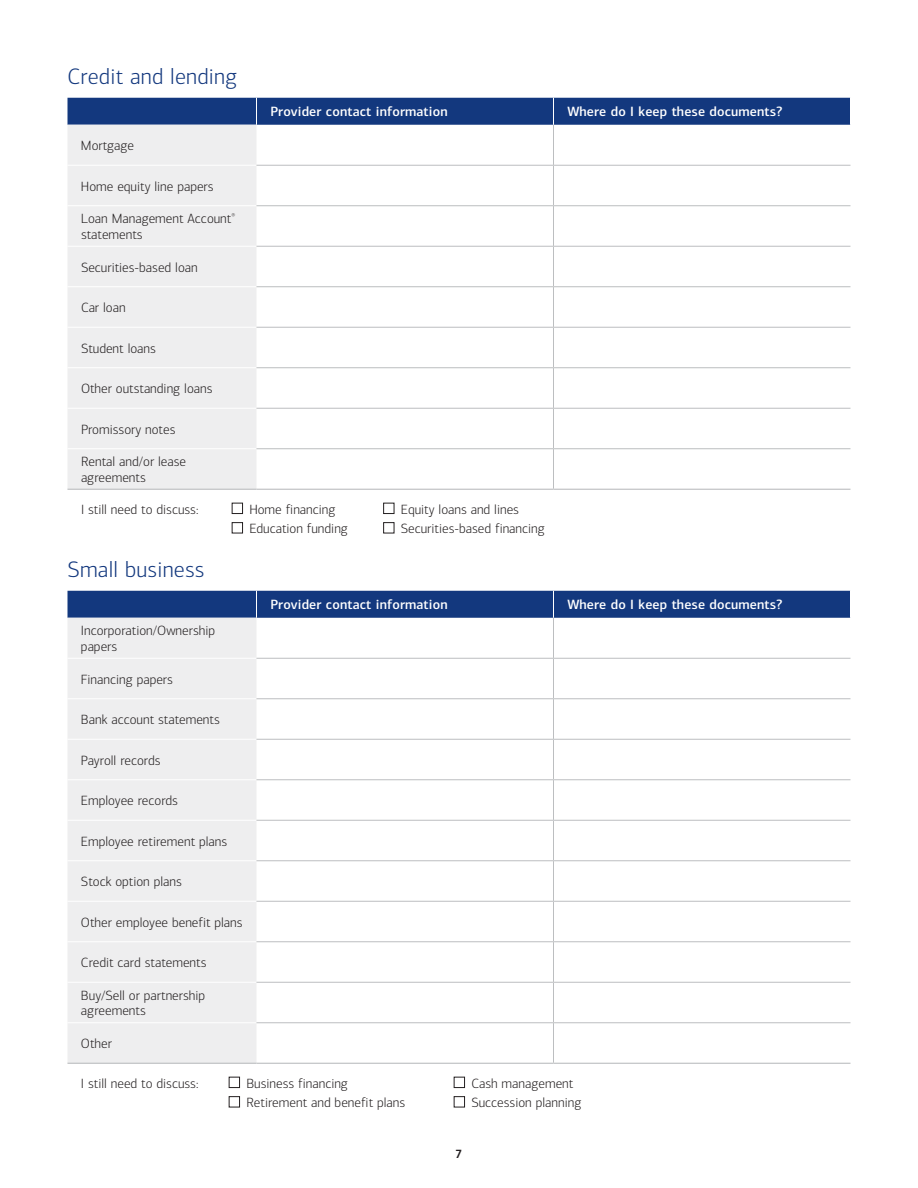
<style>
.page{position:relative;width:918px;height:1188px;background:#fff}
.page>*{position:absolute;margin:0;border:0;box-sizing:border-box;transform-origin:0 0}
.t1{font:300 22.5px "Connections";letter-spacing:.01em;color:#13387e}
.t2{font:300 13.5px/15.8px "Connections";color:#231f20}
.t3{font:500 13.5px "Connections";letter-spacing:.01em;color:#fff}
.t4{font:700 12px "Connections";color:#231f20}
</style>
<div class="page">
<div style="left:68px;top:125px;width:188px;height:364px;background:#eeeeef"></div>
<hr style="left:68px;top:165px;width:188px;height:1px;background:#fff">
<hr style="left:68px;top:205px;width:188px;height:1px;background:#fff">
<hr style="left:68px;top:246px;width:188px;height:1px;background:#fff">
<hr style="left:68px;top:286px;width:188px;height:1px;background:#fff">
<hr style="left:68px;top:327px;width:188px;height:1px;background:#fff">
<hr style="left:68px;top:367px;width:188px;height:1px;background:#fff">
<hr style="left:68px;top:408px;width:188px;height:1px;background:#fff">
<hr style="left:68px;top:448px;width:188px;height:1px;background:#fff">
<hr style="left:553px;top:125px;width:1px;height:40px;background:#bcbec0">
<hr style="left:256px;top:165px;width:298px;height:1px;background:#bcbec0">
<hr style="left:554px;top:165px;width:296px;height:1px;background:#bcbec0">
<hr style="left:553px;top:166px;width:1px;height:39px;background:#bcbec0">
<hr style="left:256px;top:205px;width:298px;height:1px;background:#bcbec0">
<hr style="left:554px;top:205px;width:296px;height:1px;background:#bcbec0">
<hr style="left:553px;top:206px;width:1px;height:40px;background:#bcbec0">
<hr style="left:256px;top:246px;width:298px;height:1px;background:#bcbec0">
<hr style="left:554px;top:246px;width:296px;height:1px;background:#bcbec0">
<hr style="left:553px;top:247px;width:1px;height:39px;background:#bcbec0">
<hr style="left:256px;top:286px;width:298px;height:1px;background:#bcbec0">
<hr style="left:554px;top:286px;width:296px;height:1px;background:#bcbec0">
<hr style="left:553px;top:287px;width:1px;height:40px;background:#bcbec0">
<hr style="left:256px;top:327px;width:298px;height:1px;background:#bcbec0">
<hr style="left:554px;top:327px;width:296px;height:1px;background:#bcbec0">
<hr style="left:553px;top:328px;width:1px;height:39px;background:#bcbec0">
<hr style="left:256px;top:367px;width:298px;height:1px;background:#bcbec0">
<hr style="left:554px;top:367px;width:296px;height:1px;background:#bcbec0">
<hr style="left:553px;top:368px;width:1px;height:40px;background:#bcbec0">
<hr style="left:256px;top:408px;width:298px;height:1px;background:#bcbec0">
<hr style="left:554px;top:408px;width:296px;height:1px;background:#bcbec0">
<hr style="left:553px;top:409px;width:1px;height:39px;background:#bcbec0">
<hr style="left:256px;top:448px;width:298px;height:1px;background:#bcbec0">
<hr style="left:554px;top:448px;width:296px;height:1px;background:#bcbec0">
<hr style="left:553px;top:449px;width:1px;height:40px;background:#bcbec0">
<hr style="left:68px;top:489px;width:188px;height:1px;background:#bcbec0">
<hr style="left:256px;top:489px;width:298px;height:1px;background:#bcbec0">
<hr style="left:554px;top:489px;width:296px;height:1px;background:#bcbec0">
<div style="left:68px;top:98px;width:783px;height:27px;background:#13387e"></div>
<div style="left:232px;top:503px;width:11px;height:11px;border:1px solid #231f20"></div>
<div style="left:383px;top:503px;width:11px;height:11px;border:1px solid #231f20"></div>
<div style="left:232px;top:522px;width:11px;height:11px;border:1px solid #231f20"></div>
<div style="left:383px;top:522px;width:11px;height:11px;border:1px solid #231f20"></div>
<div style="left:68px;top:618px;width:188px;height:445px;background:#eeeeef"></div>
<hr style="left:68px;top:658px;width:188px;height:1px;background:#fff">
<hr style="left:68px;top:698px;width:188px;height:1px;background:#fff">
<hr style="left:68px;top:739px;width:188px;height:1px;background:#fff">
<hr style="left:68px;top:779px;width:188px;height:1px;background:#fff">
<hr style="left:68px;top:820px;width:188px;height:1px;background:#fff">
<hr style="left:68px;top:860px;width:188px;height:1px;background:#fff">
<hr style="left:68px;top:901px;width:188px;height:1px;background:#fff">
<hr style="left:68px;top:941px;width:188px;height:1px;background:#fff">
<hr style="left:68px;top:982px;width:188px;height:1px;background:#fff">
<hr style="left:68px;top:1022px;width:188px;height:1px;background:#fff">
<div style="left:68px;top:591px;width:783px;height:27px;background:#13387e"></div>
<hr style="left:553px;top:618px;width:1px;height:40px;background:#bcbec0">
<hr style="left:256px;top:658px;width:298px;height:1px;background:#bcbec0">
<hr style="left:554px;top:658px;width:296px;height:1px;background:#bcbec0">
<hr style="left:553px;top:659px;width:1px;height:39px;background:#bcbec0">
<hr style="left:256px;top:698px;width:298px;height:1px;background:#bcbec0">
<hr style="left:554px;top:698px;width:296px;height:1px;background:#bcbec0">
<hr style="left:553px;top:699px;width:1px;height:40px;background:#bcbec0">
<hr style="left:256px;top:739px;width:298px;height:1px;background:#bcbec0">
<hr style="left:554px;top:739px;width:296px;height:1px;background:#bcbec0">
<hr style="left:553px;top:740px;width:1px;height:39px;background:#bcbec0">
<hr style="left:256px;top:779px;width:298px;height:1px;background:#bcbec0">
<hr style="left:554px;top:779px;width:296px;height:1px;background:#bcbec0">
<hr style="left:553px;top:780px;width:1px;height:40px;background:#bcbec0">
<hr style="left:256px;top:820px;width:298px;height:1px;background:#bcbec0">
<hr style="left:554px;top:820px;width:296px;height:1px;background:#bcbec0">
<hr style="left:553px;top:821px;width:1px;height:39px;background:#bcbec0">
<hr style="left:256px;top:860px;width:298px;height:1px;background:#bcbec0">
<hr style="left:554px;top:860px;width:296px;height:1px;background:#bcbec0">
<hr style="left:553px;top:861px;width:1px;height:40px;background:#bcbec0">
<hr style="left:256px;top:901px;width:298px;height:1px;background:#bcbec0">
<hr style="left:554px;top:901px;width:296px;height:1px;background:#bcbec0">
<hr style="left:553px;top:902px;width:1px;height:39px;background:#bcbec0">
<hr style="left:256px;top:941px;width:298px;height:1px;background:#bcbec0">
<hr style="left:554px;top:941px;width:296px;height:1px;background:#bcbec0">
<hr style="left:553px;top:942px;width:1px;height:40px;background:#bcbec0">
<hr style="left:256px;top:982px;width:298px;height:1px;background:#bcbec0">
<hr style="left:554px;top:982px;width:296px;height:1px;background:#bcbec0">
<hr style="left:553px;top:983px;width:1px;height:39px;background:#bcbec0">
<hr style="left:256px;top:1022px;width:298px;height:1px;background:#bcbec0">
<hr style="left:554px;top:1022px;width:296px;height:1px;background:#bcbec0">
<hr style="left:553px;top:1023px;width:1px;height:40px;background:#bcbec0">
<hr style="left:68px;top:1063px;width:188px;height:1px;background:#bcbec0">
<hr style="left:256px;top:1063px;width:298px;height:1px;background:#bcbec0">
<hr style="left:554px;top:1063px;width:296px;height:1px;background:#bcbec0">
<div style="left:229px;top:1077px;width:11px;height:11px;border:1px solid #231f20"></div>
<div style="left:454px;top:1077px;width:11px;height:11px;border:1px solid #231f20"></div>
<div style="left:229px;top:1096px;width:11px;height:11px;border:1px solid #231f20"></div>
<div style="left:454px;top:1096px;width:11px;height:11px;border:1px solid #231f20"></div>
<h1 class="t1" style="left:68px;top:64px;width:171px">Credit and lending</h1>
<p class="t3" style="left:270px;top:104px;width:179px">Provider contact information</p>
<p class="t3" style="left:567px;top:104px;width:217px">Where do I keep these documents?</p>
<p class="t2" style="left:81px;top:138px;width:55px">Mortgage</p>
<p class="t2" style="left:81px;top:178px;width:134px">Home equity line papers</p>
<p class="t2" style="left:81px;top:211px;width:156px">Loan Management Account<sup>® </sup>statements</p>
<p class="t2" style="left:81px;top:259px;width:118px">Securities-based loan</p>
<p class="t2" style="left:81px;top:300px;width:46px">Car loan</p>
<p class="t2" style="left:81px;top:340px;width:76px">Student loans</p>
<p class="t2" style="left:81px;top:381px;width:133px">Other outstanding loans</p>
<p class="t2" style="left:81px;top:421px;width:96px">Promissory notes</p>
<p class="t2" style="left:81px;top:454px;width:107px">Rental and/or lease agreements</p>
<p class="t2" style="left:81px;top:502px;width:119px">I still need to discuss:</p>
<p class="t2" style="left:249px;top:502px;width:88px">Home financing</p>
<p class="t2" style="left:401px;top:502px;width:120px">Equity loans and lines</p>
<p class="t2" style="left:249px;top:521px;width:100px">Education funding</p>
<p class="t2" style="left:401px;top:521px;width:146px">Securities-based financing</p>
<h1 class="t1" style="left:68px;top:557px;width:139px">Small business</h1>
<p class="t3" style="left:270px;top:597px;width:179px">Provider contact information</p>
<p class="t3" style="left:567px;top:597px;width:217px">Where do I keep these documents?</p>
<p class="t2" style="left:81px;top:623px;width:136px">Incorporation/Ownership papers</p>
<p class="t2" style="left:81px;top:671px;width:93px">Financing papers</p>
<p class="t2" style="left:81px;top:712px;width:140px">Bank account statements</p>
<p class="t2" style="left:81px;top:752px;width:81px">Payroll records</p>
<p class="t2" style="left:81px;top:793px;width:99px">Employee records</p>
<p class="t2" style="left:81px;top:833px;width:148px">Employee retirement plans</p>
<p class="t2" style="left:81px;top:874px;width:102px">Stock option plans</p>
<p class="t2" style="left:81px;top:914px;width:163px">Other employee benefit plans</p>
<p class="t2" style="left:81px;top:955px;width:127px">Credit card statements</p>
<p class="t2" style="left:81px;top:987px;width:126px">Buy/Sell or partnership agreements</p>
<p class="t2" style="left:81px;top:1036px;width:33px">Other</p>
<p class="t2" style="left:81px;top:1076px;width:119px">I still need to discuss:</p>
<p class="t2" style="left:246px;top:1076px;width:103px">Business financing</p>
<p class="t2" style="left:471px;top:1076px;width:104px">Cash management</p>
<p class="t2" style="left:246px;top:1095px;width:160px">Retirement and benefit plans</p>
<p class="t2" style="left:471px;top:1095px;width:112px">Succession planning</p>
<p class="t4" style="left:455px;top:1146px;width:9px">7</p>
</div>
